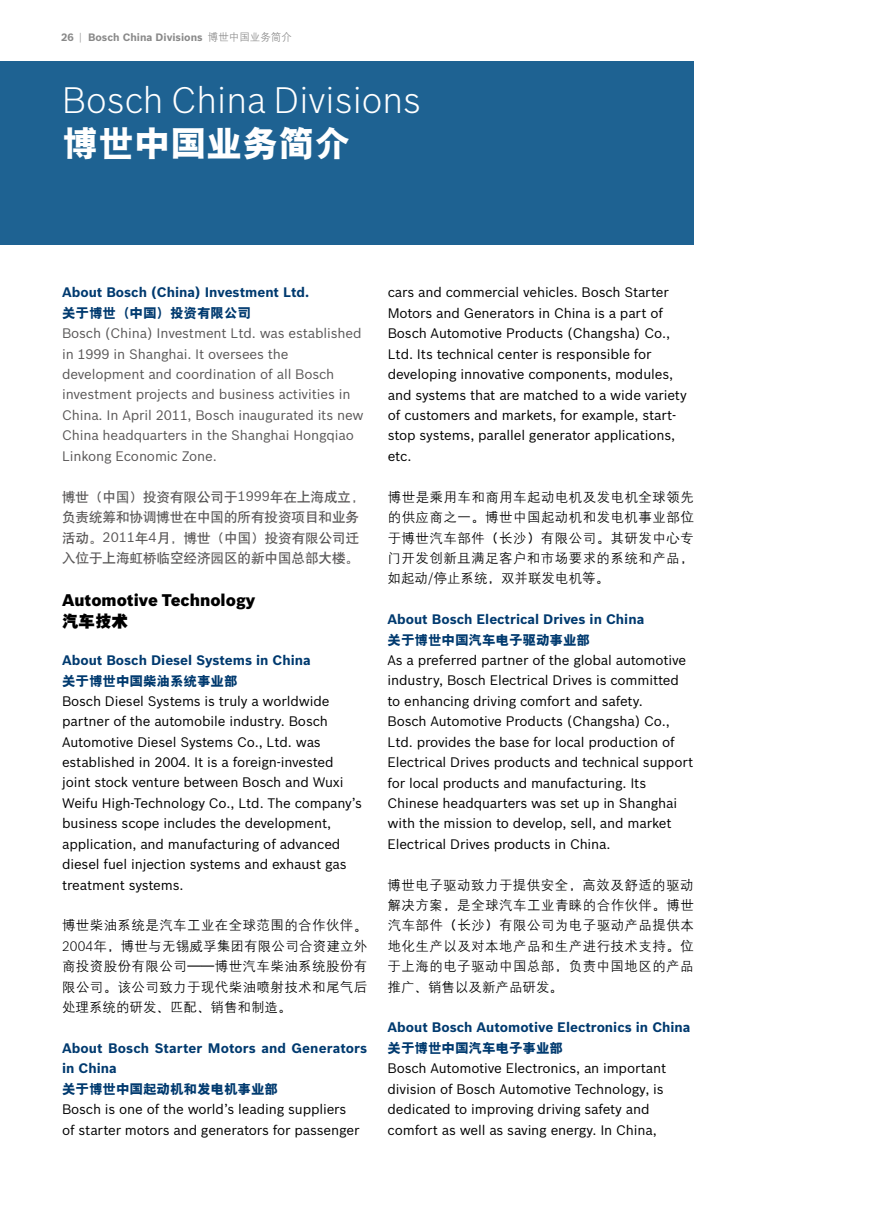
<style>
.page{position:relative;width:893px;height:1208px;background:#fff}
.page>*{position:absolute;margin:0;border:0;box-sizing:border-box;transform-origin:0 0}
.t1{font:300 36px "Bosch Sans";color:#fff}
.t2{font:36px "H Yb 9 gj";color:#fff}
.t3{font:900 16.5px "Bosch Sans";color:#000}
.t4{font:16.5px "H Yb 0 gj";color:#000}
.t5{font:13.5px/20.4px "Bosch Sans";letter-spacing:-.01em;color:#000}
.t6{font:13.5px/20.4px "H Yg 2 gj";letter-spacing:.03em;color:#000;text-align:justify}
.t7{font:13.5px/20.4px "Bosch Sans";letter-spacing:-.01em;color:#595757}
.t8{font:700 13.5px/20.4px "Bosch Sans";color:#003a6f}
.t9{font:13.5px/20.4px "H Yb 1 gj";color:#595757}
.t10{font:13.5px "H Yb 9 gj";color:#003a6f}
.t11{font:700 10.5px "Bosch Sans";color:#898989}
.s1{font-weight:300}
.s2{font-family:"H Yg 2 gj";font-weight:400}
.s3{font-family:"Bosch Sans"}
.s4{font-family:"H Yb 1 gj"}
.s5{font-family:"Bosch Sans";font-weight:300}
</style>
<div class="page">
<div style="left:0;top:61px;width:694px;height:184px;background:#1e6292"></div>
<p class="t11" style="left:61px;top:30px;width:232px">26 <span class="s1">|</span> Bosch China Divisions <span class="s2">博世中国业务简介</span></p>
<h1 class="t1" style="left:62px;top:77px;width:361px">Bosch China Divisions</h1>
<h1 class="t2" style="left:62px;top:125px;width:290px">博世中国业务简介</h1>
<p class="t8" style="left:62px;top:282px;width:249px">About Bosch (China) Investment Ltd.</p>
<p class="t10" style="left:62px;top:306px;width:191px">关于博世（中国）投资有限公司</p>
<p class="t7" style="left:62px;top:323px;width:303px">Bosch (China) Investment Ltd. was established in 1999 in Shanghai. It oversees the development and coordination of all Bosch investment projects and business activities in China. In April 2011, Bosch inaugurated its new China headquarters in the Shanghai Hongqiao Linkong Economic Zone.</p>
<p class="t9" style="left:62px;top:486px;width:304px">博世（中国）投资有限公司于<span class="s3">1999</span>年在上海成立，负责统筹和协调博世在中国的所有投资项目和业务活动。<span class="s3">2011</span>年<span class="s3">4</span>月，博世（中国）投资有限公司迁入位于上海虹桥临空经济园区的新中国总部大楼。</p>
<p class="t3" style="left:62px;top:590px;width:195px">Automotive Technology</p>
<p class="t4" style="left:62px;top:612px;width:67px">汽车技术</p>
<p class="t8" style="left:62px;top:650px;width:250px">About Bosch Diesel Systems in China</p>
<p class="t10" style="left:62px;top:673px;width:177px">关于博世中国柴油系统事业部</p>
<p class="t5" style="left:62px;top:690px;width:302px">Bosch Diesel Systems is truly a worldwide partner of the automobile industry. Bosch Automotive Diesel Systems Co., Ltd. was established in 2004. It is a foreign-invested joint stock venture between Bosch and Wuxi Weifu High-Technology Co., Ltd. The company’s business scope includes the development, application, and manufacturing of advanced diesel fuel injection systems and exhaust gas treatment systems.</p>
<p class="t6" style="left:62px;top:915px;width:307px">博世柴油系统是汽车工业在全球范围的合作伙伴<span class="s4">。</span><span class="s5">2004</span>年<span class="s4">，</span>博世与无锡威孚集团有限公司合资建立外商投资股份有限公司<span class="s4">——</span>博世汽车柴油系统股份有限公司<span class="s4">。</span>该公司致力于现代柴油喷射技术和尾气后处理系统的研发<span class="s4">、</span>匹配<span class="s4">、</span>销售和制造<span class="s4">。</span></p>
<p class="t8" style="left:62px;top:1037px;width:307px">About Bosch Starter Motors and Generators in China</p>
<p class="t10" style="left:62px;top:1082px;width:217px">关于博世中国起动机和发电机事业部</p>
<p class="t5" style="left:62px;top:1098px;width:299px">Bosch is one of the world’s leading suppliers of starter motors and generators for passenger</p>
<p class="t5" style="left:388px;top:282px;width:300px">cars and commercial vehicles. Bosch Starter Motors and Generators in China is a part of Bosch Automotive Products (Changsha) Co., Ltd. Its technical center is responsible for developing innovative components, modules, and systems that are matched to a wide variety of customers and markets, for example, start&shy;stop systems, parallel generator applications, etc.</p>
<p class="t6" style="left:387px;top:486px;width:308px">博世是乘用车和商用车起动电机及发电机全球领先的供应商之一<span class="s4">。</span>博世中国起动机和发电机事业部位于博世汽车部件<span class="s4">（</span>长沙<span class="s4">）</span>有限公司<span class="s4">。</span>其研发中心专门开发创新且满足客户和市场要求的系统和产品<span class="s4">，</span>如起动<span class="s5">/</span>停止系统<span class="s4">，</span>双并联发电机等<span class="s4">。</span></p>
<p class="t8" style="left:387px;top:609px;width:258px">About Bosch Electrical Drives in China</p>
<p class="t10" style="left:387px;top:633px;width:204px">关于博世中国汽车电子驱动事业部</p>
<p class="t5" style="left:387px;top:650px;width:307px">As a preferred partner of the global automotive industry, Bosch Electrical Drives is committed to enhancing driving comfort and safety.<br>Bosch Automotive Products (Changsha) Co., Ltd. provides the base for local production of Electrical Drives products and technical support for local products and manufacturing. Its Chinese headquarters was set up in Shanghai with the mission to develop, sell, and market Electrical Drives products in China.</p>
<p class="t6" style="left:387px;top:874px;width:308px">博世电子驱动致力于提供安全<span class="s4">，</span>高效及舒适的驱动解决方案<span class="s4">，</span>是全球汽车工业青睐的合作伙伴<span class="s4">。</span>博世汽车部件<span class="s4">（</span>长沙<span class="s4">）</span>有限公司为电子驱动产品提供本地化生产以及对本地产品和生产进行技术支持<span class="s4">。</span>位于上海的电子驱动中国总部<span class="s4">，</span>负责中国地区的产品推广<span class="s4">、</span>销售以及新产品研发<span class="s4">。</span></p>
<p class="t8" style="left:388px;top:1017px;width:304px">About Bosch Automotive Electronics in China</p>
<p class="t10" style="left:388px;top:1041px;width:177px">关于博世中国汽车电子事业部</p>
<p class="t5" style="left:388px;top:1058px;width:280px">Bosch Automotive Electronics, an important division of Bosch Automotive Technology, is dedicated to improving driving safety and comfort as well as saving energy. In China,</p>
</div>
